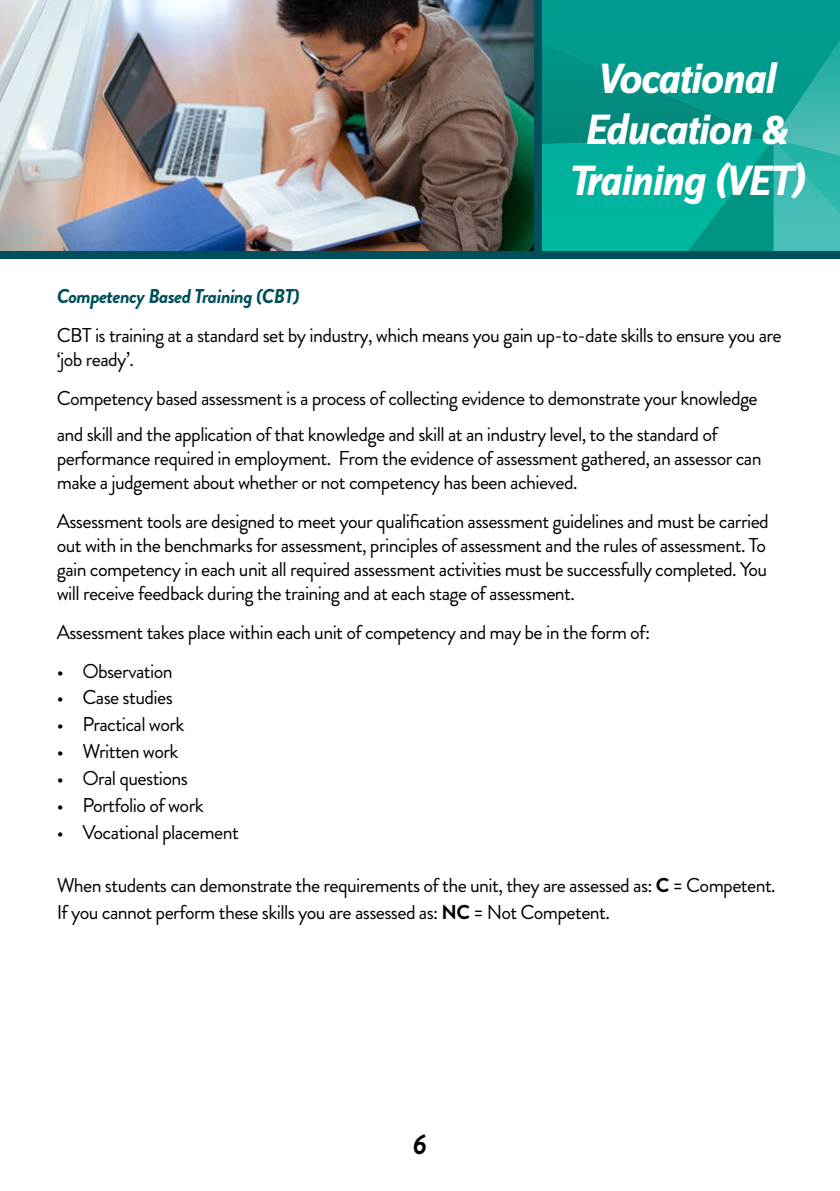
<style>
.page{position:relative;width:840px;height:1191px;background:#fff}
.page>*{position:absolute;margin:0;border:0;box-sizing:border-box;transform-origin:0 0}
.t1{font:italic 700 44px/50.8px "Zine Sans Dis OT";letter-spacing:-.03em;color:#fff;text-align:center}
.t2{font:italic 700 28px "Brandon Grotesque";color:#000}
.t3{font:20px/24px "Brandon Grotesque";letter-spacing:-.03em;color:#000}
.t4{font:italic 700 20px "Brandon Grotesque";letter-spacing:-.03em;color:#004f5a}
.s1{font-weight:700}
</style>
<div class="page">
<img style="left:0;top:0;width:534px;height:251px">
<svg style="left:541px;top:0;width:298px;height:251px;background:#08a293"></svg>
<div style="left:0;top:251px;width:839px;height:7px;background:#004f5a"></div>
<div style="left:534px;top:0;width:7px;height:258px;background:#004f5a"></div>
<h1 class="t1" style="left:567px;top:55px;width:237px">Vocational<br>Education &amp;<br>Training (VET)</h1>
<p class="t4" style="left:57px;top:282px;width:244px">Competency Based Training (CBT)</p>
<p class="t3" style="left:57px;top:323px;width:726px">CBT is training at a standard set by industry, which means you gain up-to-date skills to ensure you are ‘job ready’.</p>
<p class="t3" style="left:57px;top:380px;width:702px;line-height:36px">Competency based assessment is a process of collecting evidence to demonstrate your knowledge and skill and the application of that knowledge and skill at an industry level, to the standard of</p>
<p class="t3" style="left:57px;top:446px;width:706px">performance required in employment. From the evidence of assessment gathered, an assessor can make a judgement about whether or not competency has been achieved.</p>
<p class="t3" style="left:57px;top:509px;width:713px">Assessment tools are designed to meet your qualification assessment guidelines and must be carried out with in the benchmarks for assessment, principles of assessment and the rules of assessment. To gain competency in each unit all required assessment activities must be successfully completed. You will receive feedback during the training and at each stage of assessment.</p>
<p class="t3" style="left:57px;top:620px;width:594px">Assessment takes place within each unit of competency and may be in the form of:</p>
<p class="t3" style="left:57px;top:659px;width:117px">• Observation</p>
<p class="t3" style="left:57px;top:686px;width:117px">• Case studies</p>
<p class="t3" style="left:57px;top:712px;width:129px">• Practical work</p>
<p class="t3" style="left:57px;top:739px;width:123px">• Written work</p>
<p class="t3" style="left:57px;top:766px;width:133px">• Oral questions</p>
<p class="t3" style="left:57px;top:793px;width:148px">• Portfolio of work</p>
<p class="t3" style="left:57px;top:820px;width:183px">• Vocational placement</p>
<p class="t3" style="left:57px;top:872px;width:720px;line-height:26.8px">When students can demonstrate the requirements of the unit, they are assessed as: <span class="s1">C</span> = Competent.<br>If you cannot perform these skills you are assessed as: <span class="s1">NC</span> = Not Competent.</p>
<h2 class="t2" style="left:412px;top:1124px;width:16px">6</h2>
</div>
